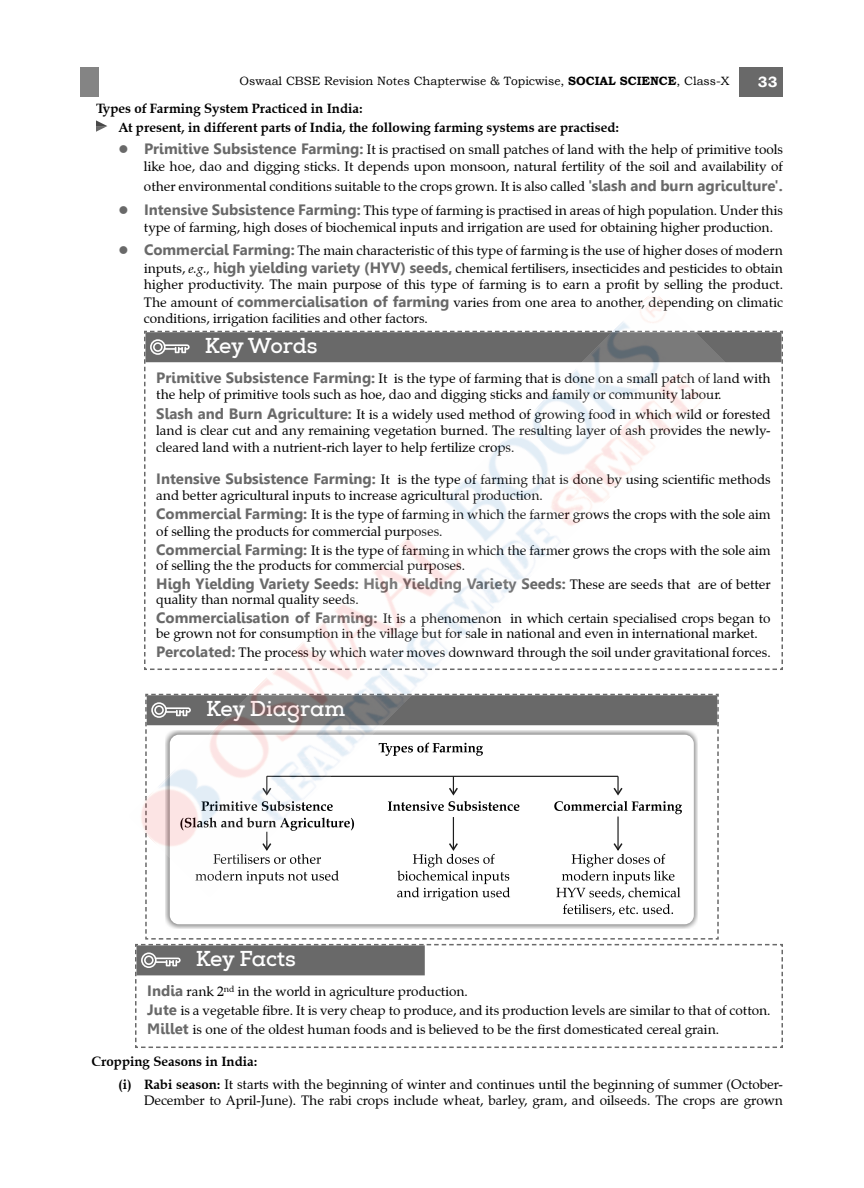
<style>
.page{position:relative;width:864px;height:1188px;background:#fff}
.page>*{position:absolute;margin:0;border:0;box-sizing:border-box;transform-origin:0 0}
.t1{font:700 21px "Nexa Slab";letter-spacing:-.01em;color:#fff}
.t2{font:700 15px "Gisha";color:#696969}
.t3{font:700 15px "Bookman Old Style";color:#fff}
.Quick_Para_Bullet{font:13.5px/16.2px "Zapf Calligraphic 801 BT";color:#000}
.Quick_Review_Paragra{font:700 13.5px "Zapf Calligraphic 801 BT";color:#000}
.t4{font:12px "Bookman Old Style";color:#000}
.s1{font-weight:700}
.s2{color:#696969}
.s3{font-family:"Gisha";font-weight:700;font-size:15px;color:#696969}
.s4{font-style:italic}
.s5{font-family:"Zapf Calligraphic 801 BT";font-weight:400;font-size:13.5px;color:#000}
</style>
<div class="page">
<div style="left:739px;top:67px;width:44px;height:29px;background:#696969"></div>
<div style="left:80px;top:68px;width:18px;height:29px;background:#848484"></div>
<svg style="left:96px;top:120px;width:11px;height:12px"></svg>
<svg style="left:734px;top:330px;width:49px;height:340px"></svg>
<svg style="left:145px;top:896px;width:574px;height:44px"></svg>
<svg style="left:135px;top:943px;width:648px;height:105px"></svg>
<img style="left:141px;top:296px;width:593px;height:600px">
<p class="t4" style="left:240px;top:73px;width:492px">Oswaal CBSE Revision Notes Chapterwise &amp; Topicwise, <span class="s1">SOCIAL SCIENCE</span>, Class-X</p>
<p class="t3" style="left:758px;top:71px;width:21px">33</p>
<p class="Quick_Review_Paragra" style="left:96px;top:100px;width:268px">Types of Farming System Practiced in India:</p>
<p class="Quick_Review_Paragra" style="left:118px;top:119px;width:502px">At present, in different parts of India, the following farming systems are practised:</p>
<p class="Quick_Para_Bullet" style="left:118px;top:141px;width:666px;line-height:17.2px;text-align:right"><span class="s2">●</span> <span class="s3">Primitive Subsistence Farming:</span> It is practised on small patches of land with the help of primitive tools like hoe, dao and digging sticks. It depends upon monsoon, natural fertility of the soil and availability of</p>
<p class="Quick_Para_Bullet" style="left:144px;top:178px;width:640px">other environmental conditions suitable to the crops grown. It is also called <span class="s3">'slash and burn agriculture'.</span></p>
<p class="Quick_Para_Bullet" style="left:144px;top:201px;width:640px;line-height:17.2px;text-indent:-25px"><span class="s2">●</span> <span class="s3">Intensive Subsistence Farming:</span> This type of farming is practised in areas of high population. Under this type of farming, high doses of biochemical inputs and irrigation are used for obtaining higher production.</p>
<p class="Quick_Para_Bullet" style="left:118px;top:241px;width:666px;line-height:18px;text-align:right"><span class="s2">●</span> <span class="s3">Commercial Farming:</span> The main characteristic of this type of farming is the use of higher doses of modern inputs, <span class="s4">e.g.,</span> <span class="s3">high yielding variety (HYV) seeds,</span> chemical fertilisers, insecticides and pesticides to obtain</p>
<p class="Quick_Para_Bullet" style="left:144px;top:275px;width:641px;line-height:18px">higher productivity. The main purpose of this type of farming is to earn a profit by selling the product.<br>The amount of <span class="s3">commercialisation of farming</span> varies from one area to another, depending on climatic</p>
<p class="Quick_Para_Bullet" style="left:144px;top:310px;width:285px">conditions, irrigation facilities and other factors.</p>
<p class="t1" style="left:205px;top:333px;width:115px">Key Words</p>
<p class="Quick_Para_Bullet" style="left:156px;top:370px;width:616px"><span class="s3">Primitive Subsistence Farming:</span> It is the type of farming that is done on a small patch of land with the help of primitive tools such as hoe, dao and digging sticks and family or community labour.</p>
<p class="Quick_Para_Bullet" style="left:156px;top:407px;width:616px;text-align:justify"><span class="s3">Slash and Burn Agriculture:</span> It is a widely used method of growing food in which wild or forested land is clear cut and any remaining vegetation burned. The resulting layer of ash provides the newly&shy;cleared land with a nutrient-rich layer to help fertilize crops.</p>
<p class="Quick_Para_Bullet" style="left:156px;top:471px;width:616px;line-height:16.8px"><span class="s3">Intensive Subsistence Farming:</span> It is the type of farming that is done by using scientific methods and better agricultural inputs to increase agricultural production.</p>
<p class="Quick_Para_Bullet" style="left:156px;top:506px;width:616px;line-height:16.8px"><span class="s3">Commercial Farming:</span> It is the type of farming in which the farmer grows the crops with the sole aim of selling the products for commercial purposes.</p>
<p class="Quick_Para_Bullet" style="left:156px;top:543px;width:616px;line-height:15.1px"><span class="s3">Commercial Farming:</span> It is the type of farming in which the farmer grows the crops with the sole aim of selling the the products for commercial purposes.</p>
<p class="t2" style="left:156px;top:575px;width:616px">High Yielding Variety Seeds: High Yielding Variety Seeds: <span class="s5">These are seeds that are of better</span></p>
<p class="Quick_Para_Bullet" style="left:156px;top:590px;width:616px;line-height:18.9px">quality than normal quality seeds.<br><span class="s3">Commercialisation of Farming:</span> It is a phenomenon in which certain specialised crops began to</p>
<p class="Quick_Para_Bullet" style="left:156px;top:624px;width:616px;line-height:18.9px">be grown not for consumption in the village but for sale in national and even in international market.<br><span class="s3">Percolated:</span> The process by which water moves downward through the soil under gravitational forces.</p>
<p class="t1" style="left:206px;top:696px;width:141px">Key Diagram</p>
<p class="t1" style="left:196px;top:946px;width:102px">Key Facts</p>
<p class="Quick_Para_Bullet" style="left:147px;top:982px;width:625px;line-height:19.2px"><span class="s3">India</span> rank 2<sup>nd</sup> in the world in agriculture production.<br><span class="s3">Jute</span> is a vegetable fibre. It is very cheap to produce, and its production levels are similar to that of cotton.<br><span class="s3">Millet</span> is one of the oldest human foods and is believed to be the first domesticated cereal grain.</p>
<p class="Quick_Review_Paragra" style="left:92px;top:1053px;width:168px">Cropping Seasons in India:</p>
<p class="Quick_Para_Bullet" style="left:118px;top:1076px;width:666px;text-align:right"><span class="s1">(i) Rabi season:</span> It starts with the beginning of winter and continues until the beginning of summer (October-<br>December to April-June). The rabi crops include wheat, barley, gram, and oilseeds. The crops are grown</p>
</div>
